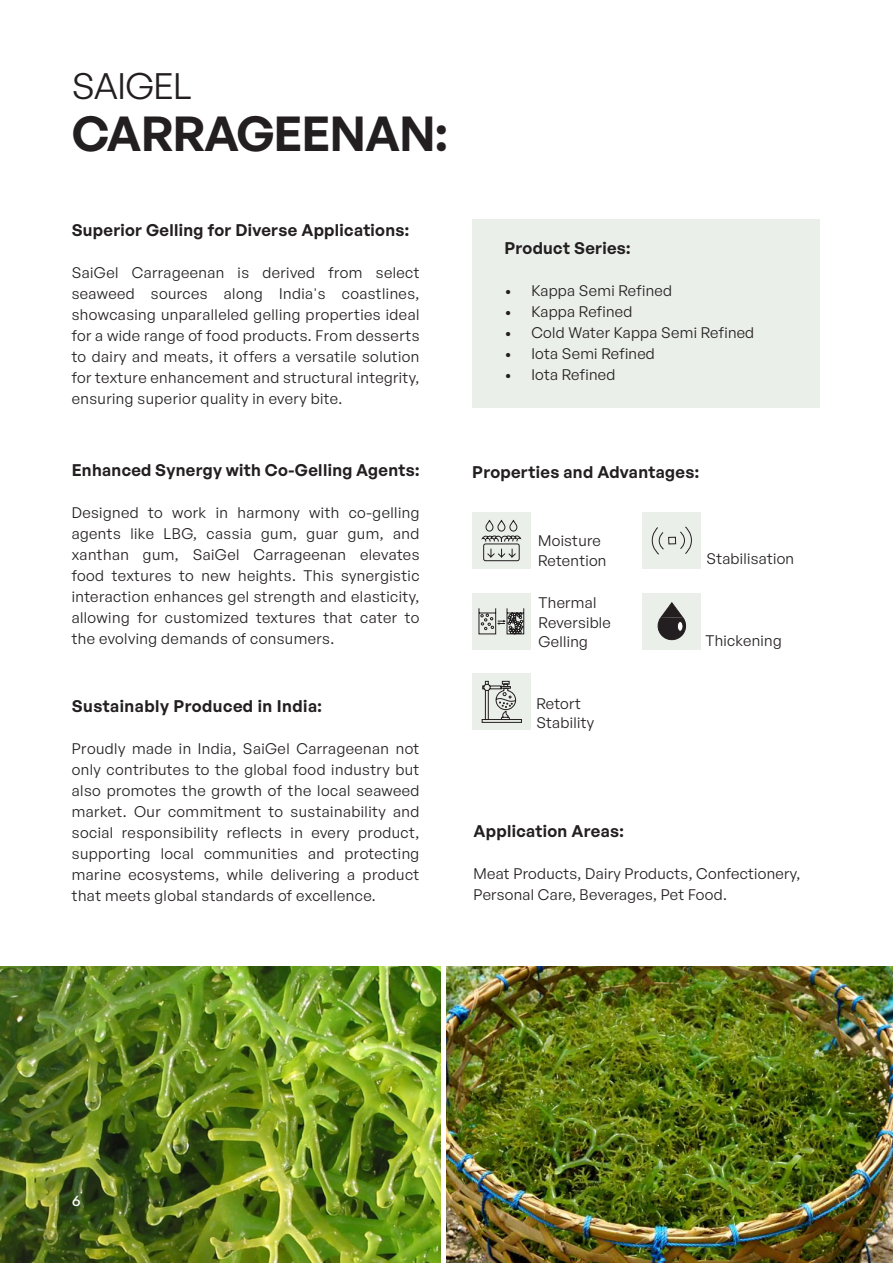
<style>
.page{position:relative;width:893px;height:1263px;background:#fff}
.page>*{position:absolute;margin:0;border:0;box-sizing:border-box;transform-origin:0 0}
.t1{font:600 48px "General Sans";letter-spacing:-.02em;color:#231f20}
.t2{font:36px "General Sans";letter-spacing:-.02em;color:#231f20}
.t3{font:600 16.5px "General Sans";letter-spacing:.02em;color:#231f20}
.t4{font:500 15.15px "General Sans";color:#fff}
.t5{font:15px/21px "General Sans";letter-spacing:.02em;color:#231f20;text-align:justify}
.t6{font:500 15px "General Sans";color:#fff}
</style>
<div class="page">
<div style="left:472px;top:219px;width:348px;height:189px;background:#eaefe9"></div>
<div style="left:472px;top:512px;width:59px;height:57px;background:#eaefe9"></div>
<div style="left:472px;top:593px;width:59px;height:56px;background:#eaefe9"></div>
<div style="left:643px;top:512px;width:58px;height:57px;background:#eaefe9"></div>
<div style="left:643px;top:593px;width:58px;height:56px;background:#eaefe9"></div>
<div style="left:472px;top:673px;width:59px;height:57px;background:#eaefe9"></div>
<svg style="left:482px;top:681px;width:40px;height:42px"></svg>
<svg style="left:479px;top:608px;width:45px;height:26px"></svg>
<svg style="left:658px;top:602px;width:28px;height:38px"></svg>
<div style="left:677px;top:621px;width:6px;height:10px;background:#fff;border-radius:50%"></div>
<div style="left:677px;top:621px;width:6px;height:10px;border:1px solid #231f20;border-radius:50%"></div>
<svg style="left:482px;top:520px;width:39px;height:41px"></svg>
<svg style="left:652px;top:526px;width:40px;height:29px"></svg>
<img style="left:0;top:967px;width:440px;height:296px">
<img style="left:446px;top:967px;width:447px;height:296px">
<p class="t2" style="left:72px;top:63px;width:122px">SAIGEL</p>
<p class="t1" style="left:72px;top:103px;width:377px">CARRAGEENAN:</p>
<p class="t3" style="left:72px;top:219px;width:339px">Superior Gelling for Diverse Applications:</p>
<p class="t5" style="left:72px;top:261px;width:349px">SaiGel Carrageenan is derived from select seaweed sources along India's coastlines, showcasing unparalleled gelling properties ideal for a wide range of food products. From desserts to dairy and meats, it offers a versatile solution for texture enhancement and structural integrity, ensuring superior quality in every bite.</p>
<p class="t3" style="left:72px;top:459px;width:349px">Enhanced Synergy with Co-Gelling Agents:</p>
<p class="t5" style="left:72px;top:502px;width:349px">Designed to work in harmony with co-gelling agents like LBG, cassia gum, guar gum, and xanthan gum, SaiGel Carrageenan elevates food textures to new heights. This synergistic interaction enhances gel strength and elasticity, allowing for customized textures that cater to the evolving demands of consumers.</p>
<p class="t3" style="left:72px;top:696px;width:252px">Sustainably Produced in India:</p>
<p class="t5" style="left:72px;top:738px;width:349px">Proudly made in India, SaiGel Carrageenan not only contributes to the global food industry but also promotes the growth of the local seaweed market. Our commitment to sustainability and social responsibility reflects in every product, supporting local communities and protecting marine ecosystems, while delivering a product that meets global standards of excellence.</p>
<p class="t3" style="left:504px;top:237px;width:128px">Product Series:</p>
<p class="t5" style="left:504px;top:279px;width:169px">• Kappa Semi Refined</p>
<p class="t5" style="left:504px;top:300px;width:129px">• Kappa Refined</p>
<p class="t5" style="left:504px;top:321px;width:251px">• Cold Water Kappa Semi Refined</p>
<p class="t5" style="left:504px;top:342px;width:152px">• Iota Semi Refined</p>
<p class="t5" style="left:504px;top:363px;width:112px">• Iota Refined</p>
<p class="t3" style="left:472px;top:461px;width:228px">Properties and Advantages:</p>
<p class="t5" style="left:538px;top:530px;width:64px">Moisture</p>
<p class="t5" style="left:538px;top:550px;width:70px">Retention</p>
<p class="t5" style="left:706px;top:548px;width:89px">Stabilisation</p>
<p class="t5" style="left:539px;top:592px;width:74px;line-height:19.5px;text-align:left">Thermal<br>Reversible<br>Gelling</p>
<p class="t5" style="left:536px;top:693px;width:59px;line-height:19.5px">Retort<br>Stability</p>
<p class="t5" style="left:705px;top:630px;width:78px">Thickening</p>
<p class="t3" style="left:473px;top:821px;width:152px">Application Areas:</p>
<p class="t5" style="left:473px;top:863px;width:328px">Meat Products, Dairy Products, Confectionery,<br>Personal Care, Beverages, Pet Food.</p>
<p class="t4" style="left:72px;top:1191px;width:10px">6</p>
<p class="t6" style="left:72px;top:1191px;width:10px">4</p>
</div>
